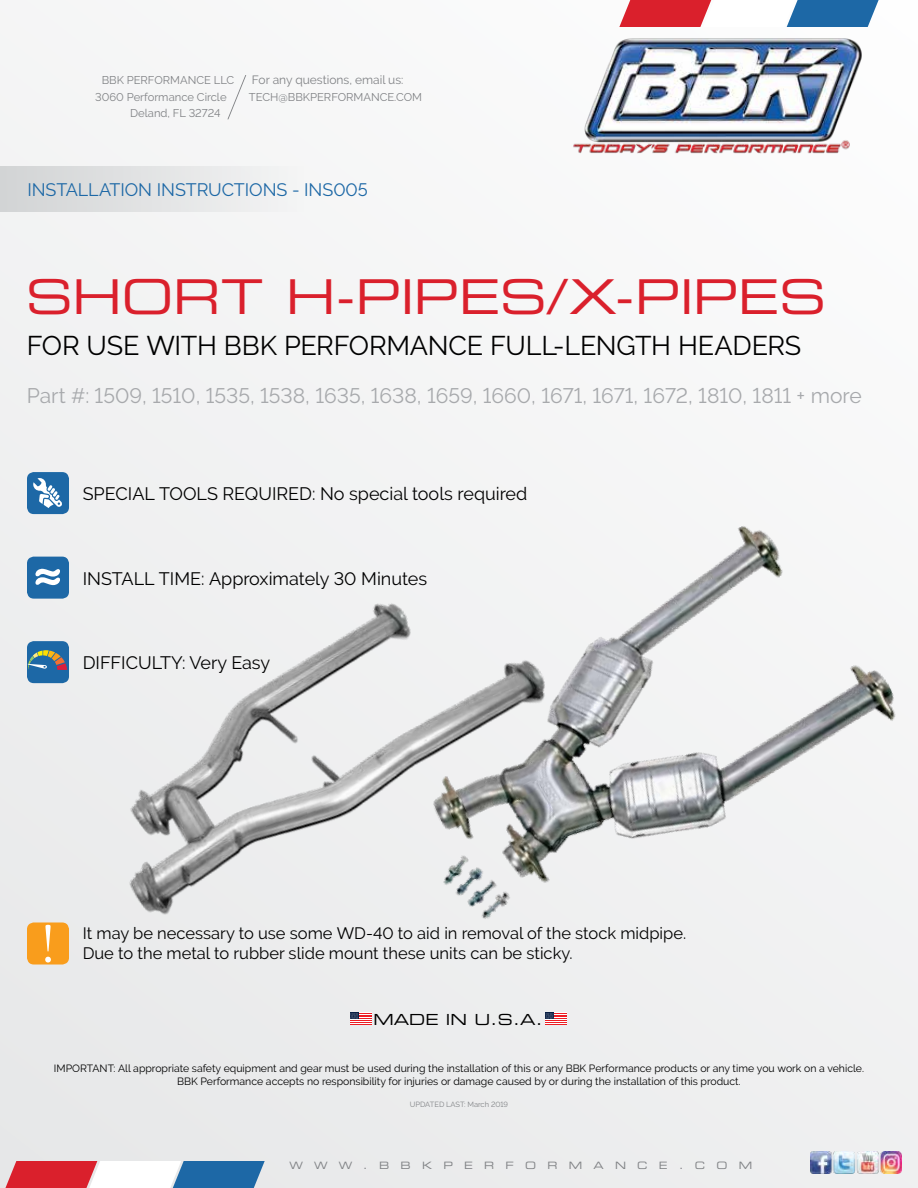
<style>
.page{position:relative;width:918px;height:1188px;background:#f3f4f4}
.page>*{position:absolute;margin:0;border:0;box-sizing:border-box;transform-origin:0 0}
.t1{font:55.8px "Minion Display";color:#fff}
.t2{font:48px "Eurostile Extended Two";letter-spacing:-.005em;color:#da202c}
.t3{font:27px "Raleway";letter-spacing:-.01em;color:#000}
.t4{font:21px "Raleway";color:#a7a9ac}
.t5{font:18px "Raleway";color:#000}
.t6{font:18px "Raleway";letter-spacing:-.005em;color:#1d68a6}
.t7{font:16.5px "Raleway";color:#000}
.t8{font:15.3px "Eurostile Extended Two";color:#000}
.t9{font:12px "Raleway";color:#808285}
.t10{font:11.25px "Raleway";color:#808285}
.t11{font:10.5px/12.6px "Raleway";color:#000;text-align:center}
.t12{font:10.2px "Eurostile Extended Two";letter-spacing:1.11em;color:#808285}
.t13{font:7.5px "Raleway";color:#808285}
</style>
<div class="page">
<svg style="left:619px;top:0;width:260px;height:27px"></svg>
<svg style="left:0;top:1161px;width:265px;height:27px"></svg>
<img style="left:573px;top:38px;width:289px;height:116px">
<svg style="left:227px;top:75px;width:19px;height:45px"></svg>
<svg style="left:545px;top:1013px;width:22px;height:12px"></svg>
<svg style="left:350px;top:1013px;width:21px;height:12px"></svg>
<img style="left:810px;top:1152px;width:92px;height:21px">
<div style="left:0;top:166px;width:304px;height:46px;background:linear-gradient(to right,#d1d3d4,#f4f5f5)"></div>
<div style="left:27px;top:472px;width:42px;height:42px;background:#1d68a6;border-radius:7px"></div>
<svg style="left:33px;top:478px;width:29px;height:30px"></svg>
<div style="left:27px;top:922px;width:42px;height:43px;background:#f99d1c;border-radius:7px"></div>
<img style="left:5px;top:556px;width:315px;height:403px">
<img style="left:320px;top:526px;width:576px;height:393px">
<p class="t10" style="left:102px;top:74px;width:134px">BBK PERFORMANCE LLC</p>
<p class="t10" style="left:95px;top:90px;width:133px">3060 Performance Circle</p>
<p class="t10" style="left:130px;top:107px;width:92px">Deland, FL 32724</p>
<p class="t9" style="left:252px;top:73px;width:153px">For any questions, email us:</p>
<p class="t10" style="left:249px;top:90px;width:175px">TECH@BBKPERFORMANCE.COM</p>
<p class="t6" style="left:27px;top:179px;width:342px">INSTALLATION INSTRUCTIONS - INS005</p>
<h1 class="t2" style="left:26px;top:264px;width:802px">SHORT H-PIPES/X-PIPES</h1>
<h2 class="t3" style="left:27px;top:330px;width:776px">FOR USE WITH BBK PERFORMANCE FULL-LENGTH HEADERS</h2>
<p class="t4" style="left:27px;top:383px;width:836px">Part #: 1509, 1510, 1535, 1538, 1635, 1638, 1659, 1660, 1671, 1671, 1672, 1810, 1811 + more</p>
<p class="t5" style="left:83px;top:483px;width:446px">SPECIAL TOOLS REQUIRED: No special tools required</p>
<p class="t5" style="left:83px;top:568px;width:346px">INSTALL TIME: Approximately 30 Minutes</p>
<p class="t5" style="left:83px;top:653px;width:189px">DIFFICULTY: Very Easy</p>
<p class="t1" style="left:41px;top:917px;width:16px">!</p>
<p class="t7" style="left:83px;top:923px;width:605px">It may be necessary to use some WD-40 to aid in removal of the stock midpipe.</p>
<p class="t7" style="left:83px;top:943px;width:491px">Due to the metal to rubber slide mount these units can be sticky.</p>
<h3 class="t8" style="left:373px;top:1009px;width:171px">MADE IN U.S.A.</h3>
<p class="t11" style="left:54px;top:1062px;width:812px">IMPORTANT: All appropriate safety equipment and gear must be used during the installation of this or any BBK Performance products or any time you work on a vehicle.<br>BBK Performance accepts no responsibility for injuries or damage caused by or during the installation of this product.</p>
<p class="t13" style="left:410px;top:1100px;width:100px">UPDATED LAST: March 2019</p>
<p class="t12" style="left:289px;top:1158px;width:464px">WWW.BBKPERFORMANCE.COM</p>
</div>
